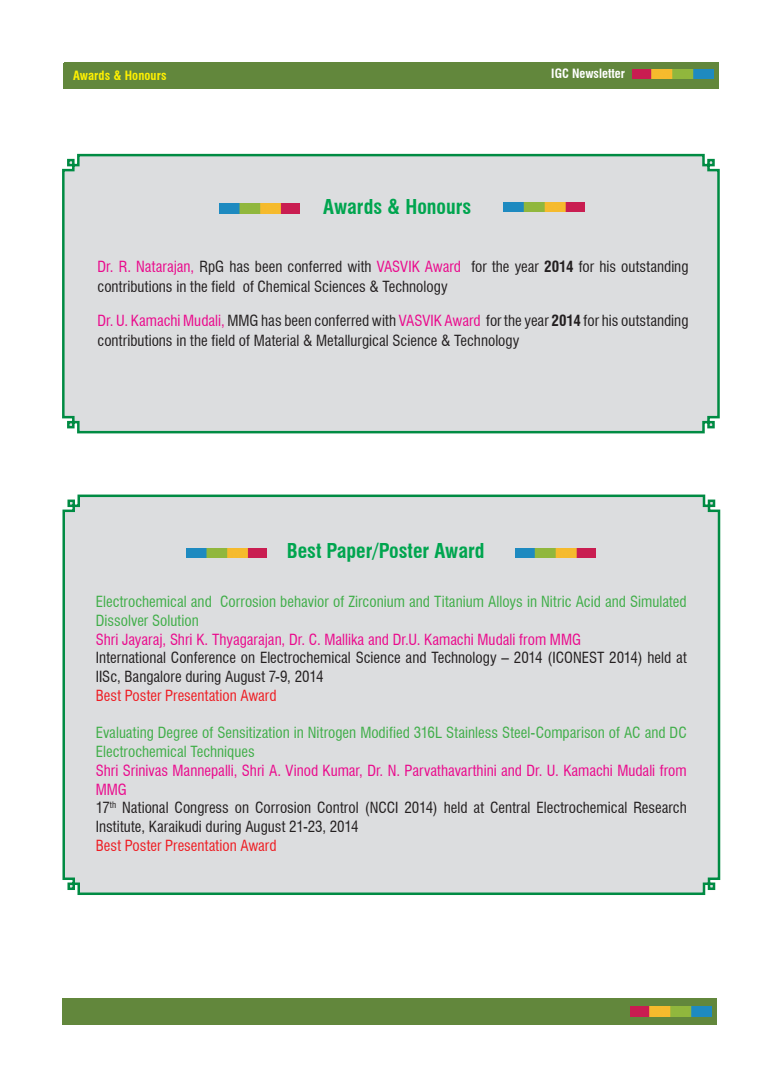
<style>
.page{position:relative;width:780px;height:1088px;background:#fff}
.page>*{position:absolute;margin:0;border:0;box-sizing:border-box;transform-origin:0 0}
.t1{font:700 condensed 20px "Swiss 721 BT";color:#00a54f}
.t2{font:condensed 15px/18.8px "Swiss 721 BT";color:#231f20}
.t3{font:condensed 15px/18.8px "Swiss 721 BT";color:#40ae49}
.t4{font:condensed 15px/18.8px "Swiss 721 BT";color:#ea098c}
.t5{font:condensed 15px "Swiss 721 BT";color:#ee1d23}
.t6{font:700 condensed 12.5px "Swiss 721 BT";letter-spacing:.005em;color:#fff101}
.t7{font:700 condensed 12.5px "Swiss 721 BT";color:#fff}
.s1{color:#ea098c}
.s2{font-weight:700}
</style>
<div class="page">
<div style="left:63px;top:998px;width:654px;height:27px;background:#62873c"></div>
<img style="left:630px;top:1006px;width:81px;height:10px">
<div style="left:64px;top:62px;width:654px;height:26px;background:#62873c"></div>
<div style="left:63px;top:63px;width:654px;height:25px;background:#62873c"></div>
<img style="left:632px;top:69px;width:81px;height:10px">
<div style="left:62px;top:494px;width:659px;height:401px;background:#dcdddf"></div>
<img style="left:186px;top:548px;width:81px;height:10px">
<img style="left:515px;top:548px;width:80px;height:10px">
<div style="left:62px;top:153px;width:658px;height:281px;background:#dcdddf"></div>
<img style="left:219px;top:204px;width:80px;height:9px">
<img style="left:504px;top:202px;width:80px;height:10px">
<p class="t6" style="left:73px;top:68px;width:95px">Awards &amp; Honours</p>
<p class="t1" style="left:323px;top:195px;width:150px">Awards &amp; Honours</p>
<p class="t7" style="left:551px;top:65px;width:75px">IGC Newsletter</p>
<p class="t2" style="left:97px;top:257px;width:592px;line-height:20px"><span class="s1">Dr. R. Natarajan,</span> RpG has been conferred with <span class="s1">VASVIK Award</span> for the year <span class="s2">2014</span> for his outstanding contributions in the field of Chemical Sciences &amp; Technology</p>
<p class="t2" style="left:97px;top:311px;width:592px;line-height:20px"><span class="s1">Dr. U. Kamachi Mudali,</span> MMG has been conferred with <span class="s1">VASVIK Award</span> for the year <span class="s2">2014</span> for his outstanding contributions in the field of Material &amp; Metallurgical Science &amp; Technology</p>
<p class="t1" style="left:287px;top:538px;width:199px">Best Paper/Poster Award</p>
<p class="t3" style="left:96px;top:592px;width:592px">Electrochemical and Corrosion behavior of Zirconium and Titanium Alloys in Nitric Acid and Simulated<br>Dissolver Solution</p>
<p class="t4" style="left:96px;top:630px;width:486px">Shri Jayaraj, Shri K. Thyagarajan, Dr. C. Mallika and Dr.U. Kamachi Mudali from MMG</p>
<p class="t2" style="left:96px;top:648px;width:592px">International Conference on Electrochemical Science and Technology – 2014 (ICONEST 2014) held at<br>IISc, Bangalore during August 7-9, 2014</p>
<p class="t5" style="left:96px;top:686px;width:182px">Best Poster Presentation Award</p>
<p class="t3" style="left:96px;top:723px;width:592px">Evaluating Degree of Sensitization in Nitrogen Modified 316L Stainless Steel-Comparison of AC and DC<br>Electrochemical Techniques</p>
<p class="t4" style="left:96px;top:761px;width:592px">Shri Srinivas Mannepalli, Shri A. Vinod Kumar, Dr. N. Parvathavarthini and Dr. U. Kamachi Mudali from<br>MMG</p>
<p class="t2" style="left:96px;top:798px;width:592px">17<sup>th</sup> National Congress on Corrosion Control (NCCI 2014) held at Central Electrochemical Research<br>Institute, Karaikudi during August 21-23, 2014</p>
<p class="t5" style="left:96px;top:836px;width:182px">Best Poster Presentation Award</p>
</div>
